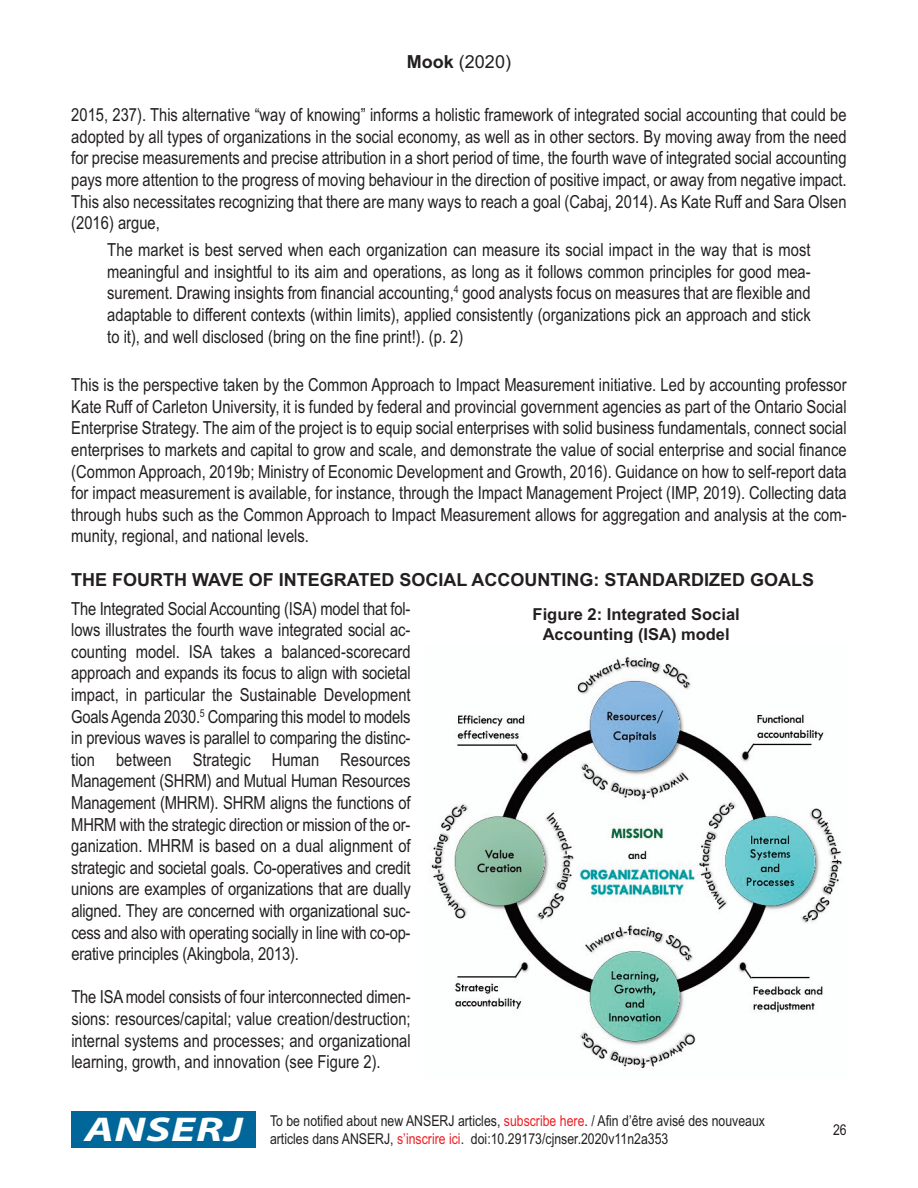
<style>
.page{position:relative;width:918px;height:1188px;background:#fff}
.page>*{position:absolute;margin:0;border:0;box-sizing:border-box;transform-origin:0 0}
.t1{font:italic 700 semi-expanded 34.5px "Myriad Pro";letter-spacing:.02em;color:#fff;scale:1.25 1}
.t2{font:18px/21.6px "Arial Narrow";color:#231f20;text-align:justify}
.t3{font:700 18px "Arial";color:#231f20}
.t4{font:18px "Arial";color:#231f20}
.t5{font:700 16.5px/19.8px "Arial";color:#231f20;text-align:center}
.t6{font:15px/18px "Arial Narrow";color:#231f20}
.s1{font-weight:700}
.s2{color:#ee1d23}
</style>
<div class="page">
<div style="left:71px;top:1111px;width:185px;height:37px;background:#01669a"></div>
<img style="left:431px;top:657px;width:411px;height:411px">
<p class="t4" style="left:407px;top:51px;width:106px"><span class="s1">Mook</span> (2020)</p>
<p class="t2" style="left:71px;top:104px;width:777px">2015, 237). This alternative “way of knowing” informs a holistic framework of integrated social accounting that could be adopted by all types of organizations in the social economy, as well as in other sectors. By moving away from the need for precise measurements and precise attribution in a short period of time, the fourth wave of integrated social accounting pays more attention to the progress of moving behaviour in the direction of positive impact, or away from negative impact.<br>This also necessitates recognizing that there are many ways to reach a goal (Cabaj, 2014). As Kate Ruff and Sara Olsen (2016) argue,</p>
<p class="t2" style="left:107px;top:239px;width:705px">The market is best served when each organization can measure its social impact in the way that is most meaningful and insightful to its aim and operations, as long as it follows common principles for good mea&shy;surement. Drawing insights from financial accounting,<sup>4</sup> good analysts focus on measures that are flexible and adaptable to different contexts (within limits), applied consistently (organizations pick an approach and stick to it), and well disclosed (bring on the fine print!). (p. 2)</p>
<p class="t2" style="left:71px;top:374px;width:777px">This is the perspective taken by the Common Approach to Impact Measurement initiative. Led by accounting professor Kate Ruff of Carleton University, it is funded by federal and provincial government agencies as part of the Ontario Social Enterprise Strategy. The aim of the project is to equip social enterprises with solid business fundamentals, connect social enterprises to markets and capital to grow and scale, and demonstrate the value of social enterprise and social finance (Common Approach, 2019b; Ministry of Economic Development and Growth, 2016). Guidance on how to self-report data for impact measurement is available, for instance, through the Impact Management Project (IMP, 2019). Collecting data through hubs such as the Common Approach to Impact Measurement allows for aggregation and analysis at the com&shy;munity, regional, and national levels.</p>
<p class="t3" style="left:71px;top:569px;width:744px">THE FOURTH WAVE OF INTEGRATED SOCIAL ACCOUNTING: STANDARDIZED GOALS</p>
<p class="t2" style="left:71px;top:598px;width:341px">The Integrated Social Accounting (ISA) model that fol&shy;lows illustrates the fourth wave integrated social ac&shy;counting model. ISA takes a balanced-scorecard approach and expands its focus to align with societal impact, in particular the Sustainable Development GoalsAgenda 2030.<sup>5</sup> Comparing this model to models in previous waves is parallel to comparing the distinc&shy;tion between Strategic Human Resources Management (SHRM) and Mutual Human Resources Management (MHRM). SHRM aligns the functions of MHRM with the strategic direction or mission of the or&shy;ganization. MHRM is based on a dual alignment of strategic and societal goals. Co-operatives and credit unions are examples of organizations that are dually aligned. They are concerned with organizational suc&shy;cess and also with operating socially in line with co-op&shy;erative principles (Akingbola, 2013).</p>
<p class="t2" style="left:71px;top:986px;width:341px">The ISAmodel consists of four interconnected dimen&shy;sions: resources/capital; value creation/destruction; internal systems and processes; and organizational learning, growth, and innovation (see Figure 2).</p>
<p class="t5" style="left:533px;top:604px;width:209px">Figure 2: Integrated Social<br>Accounting (ISA) model</p>
<h1 class="t1" style="left:84px;top:1116px;width:128px">ANSERJ</h1>
<p class="t6" style="left:270px;top:1111px;width:497px">To be notified about new ANSERJ articles, <span class="s2">subscribe here</span>. / Afin d’être avisé des nouveaux articles dans ANSERJ, <span class="s2">s’inscrire ici</span>. doi:10.29173/cjnser.2020v11n2a353</p>
<p class="t6" style="left:833px;top:1121px;width:15px">26</p>
</div>
